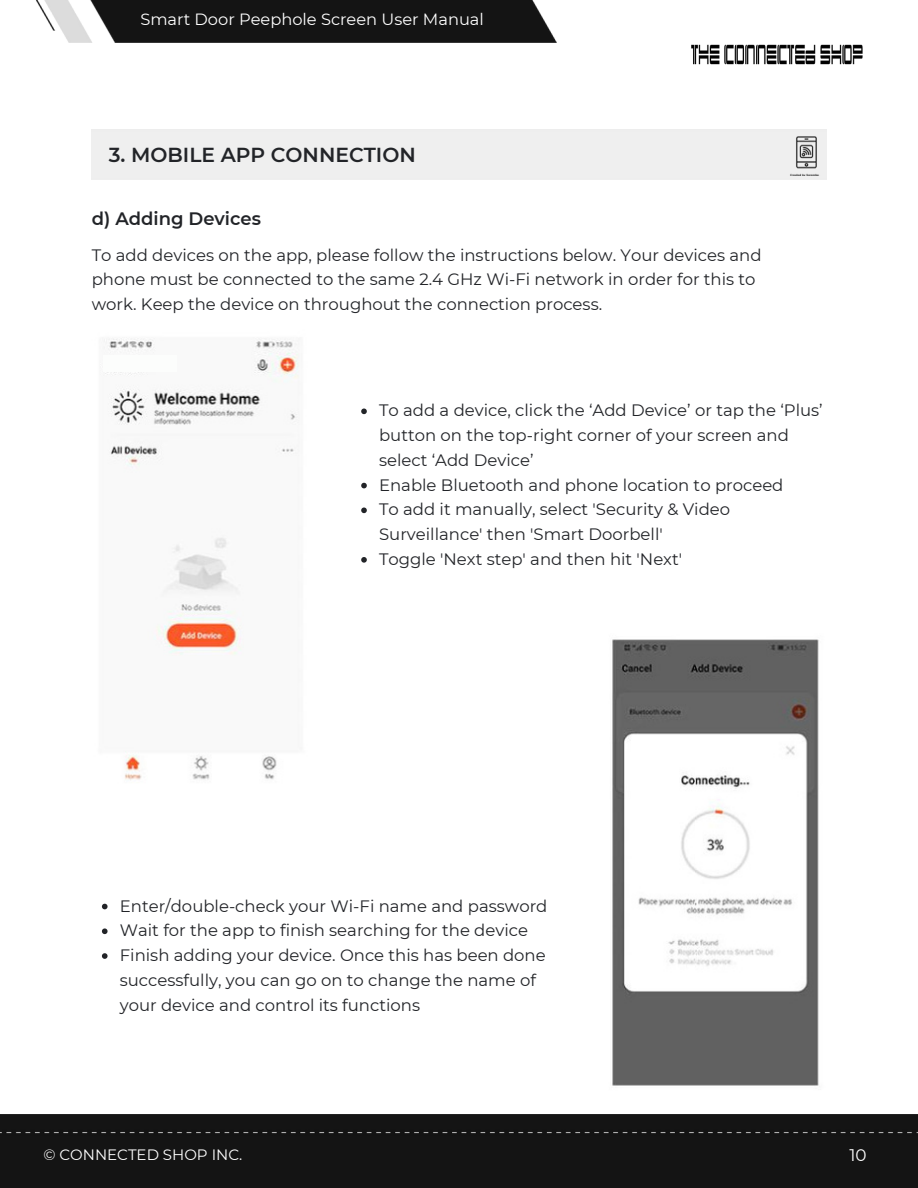
<style>
.page{position:relative;width:918px;height:1188px;background:#fff}
.page>*{position:absolute;margin:0;border:0;box-sizing:border-box;transform-origin:0 0}
.t1{font:600 20.25px "Montserrat";color:#222428}
.t2{font:600 18px "Montserrat";color:#222428}
.t3{font:16.8px "Montserrat";color:#fff}
.t4{font:16.5px/24.8px "Montserrat";color:#222428}
.t5{font:16.2px "Montserrat";color:#fff}
.t6{font:15px "Montserrat";color:#fff}
</style>
<div class="page">
<img style="left:691px;top:44px;width:172px;height:21px">
<div style="left:0;top:1114px;width:918px;height:74px;background:#141414"></div>
<img style="left:787px;top:137px;width:39px;height:39px">
<img style="left:104px;top:338px;width:195px;height:442px">
<div style="left:103px;top:355px;width:73px;height:17px;background:#fcfdfc"></div>
<svg style="left:361px;top:409px;width:6px;height:5px"></svg>
<svg style="left:361px;top:483px;width:6px;height:5px"></svg>
<svg style="left:361px;top:508px;width:6px;height:5px"></svg>
<svg style="left:361px;top:557px;width:6px;height:6px"></svg>
<img style="left:612px;top:639px;width:207px;height:447px">
<svg style="left:102px;top:904px;width:6px;height:5px"></svg>
<svg style="left:102px;top:928px;width:6px;height:6px"></svg>
<svg style="left:102px;top:953px;width:6px;height:6px"></svg>
<img style="left:36px;top:0;width:520px;height:42px">
<p class="t5" style="left:140px;top:10px;width:345px">Smart Door Peephole Screen User Manual</p>
<p class="t1" style="left:109px;top:142px;width:308px">3. MOBILE APP CONNECTION</p>
<p class="t2" style="left:92px;top:208px;width:171px">d) Adding Devices</p>
<p class="t4" style="left:92px;top:242px;width:671px">To add devices on the app, please follow the instructions below. Your devices and phone must be connected to the same 2.4 GHz Wi-Fi network in order for this to work. Keep the device on throughout the connection process.</p>
<p class="t4" style="left:379px;top:398px;width:445px">To add a device, click the ‘Add Device’ or tap the ‘Plus’ button on the top-right corner of your screen and select ‘Add Device’</p>
<p class="t4" style="left:379px;top:472px;width:406px">Enable Bluetooth and phone location to proceed</p>
<p class="t4" style="left:379px;top:497px;width:353px">To add it manually, select 'Security &amp; Video<br>Surveillance' then 'Smart Doorbell'</p>
<p class="t4" style="left:379px;top:547px;width:305px">Toggle 'Next step' and then hit 'Next'</p>
<p class="t4" style="left:120px;top:893px;width:429px">Enter/double-check your Wi-Fi name and password</p>
<p class="t4" style="left:120px;top:918px;width:410px">Wait for the app to finish searching for the device</p>
<p class="t4" style="left:120px;top:943px;width:427px">Finish adding your device. Once this has been done successfully, you can go on to change the name of your device and control its functions</p>
<p class="t6" style="left:43px;top:1146px;width:200px">© CONNECTED SHOP INC.</p>
<p class="t3" style="left:849px;top:1145px;width:19px">10</p>
</div>
